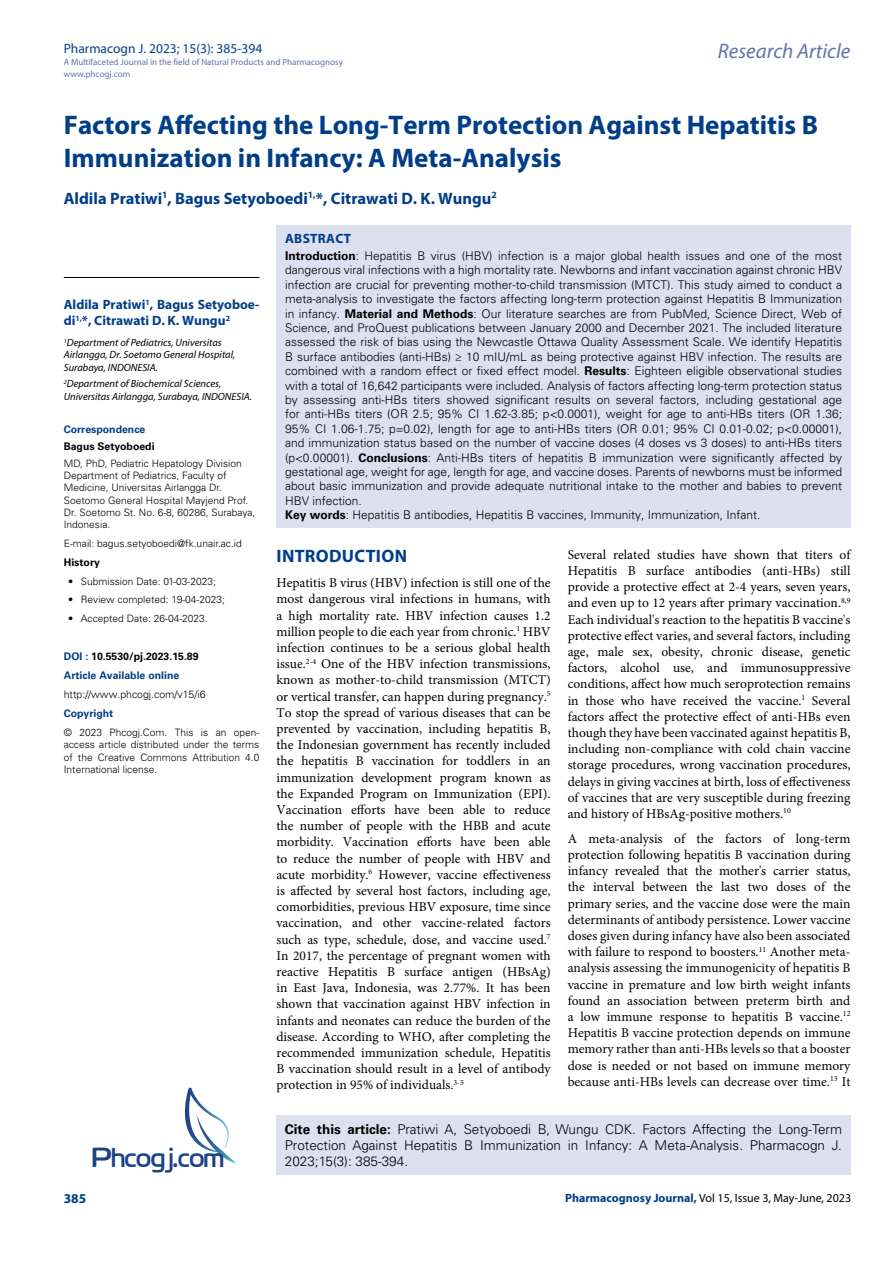
<style>
.page{position:relative;width:893px;height:1263px;background:#fff}
.page>*{position:absolute;margin:0;border:0;box-sizing:border-box;transform-origin:0 0}
.t1{font:27.6px "Cloud World";color:#1e4384}
.t2{font:700 27px/33px "Myriad Pro";color:#003e88}
.t3{font:italic 21px "Myriad Pro";color:#6273aa}
.t4{font:700 18px "Myriad Pro";letter-spacing:.015em;color:#003e88}
.t5{font:700 16.5px "Myriad Pro";color:#003e88}
.t6{font:13.5px/16.2px "Minion Pro";color:#000;text-align:justify}
.t7{font:300 13.5px/16.2px "Univers LT Std";color:#000}
.t8{font:700 13.5px/16.2px "Myriad Pro";color:#003e88}
.t9{font:13.5px "Myriad Pro";color:#003f89}
.t10{font:700 13.5px "Myriad Pro";letter-spacing:.02em;color:#003e88}
.t11{font:300 12px/14.4px "Univers LT Std";color:#000}
.t12{font:12px "Myriad Pro";color:#000}
.t13{font:italic 10.5px/12.3px "Myriad Pro";color:#000}
.t14{font:700 10.5px/18.9px "Univers LT Std";color:#003e88}
.t15{font:300 10.5px "Univers LT Std";color:#000}
.t16{font:700 10.5px "Univers LT Std";color:#000}
.t17{font:300 10.2px/12.3px "Univers LT Std";color:#000}
.t18{font:9px/12px "Myriad Pro";color:#6273aa}
.s1{color:#000}
.s2{font-weight:700}
.s3{font-weight:700;color:#003e88}
</style>
<div class="page">
<div style="left:276px;top:1115px;width:574px;height:60px;background:#dde0ef"></div>
<svg style="left:185px;top:1087px;width:51px;height:76px"></svg>
<div style="left:277px;top:225px;width:574px;height:303px;background:#dde0ef"></div>
<hr style="left:64px;top:277px;width:195px;height:1px;background:#000">
<p class="t9" style="left:64px;top:40px;width:200px">Pharmacogn J. 2023; 15(3): 385-394</p>
<p class="t18" style="left:64px;top:55px;width:281px">A Multifaceted Journal in the field of Natural Products and Pharmacognosy www.phcogj.com</p>
<h3 class="t3" style="left:718px;top:38px;width:134px">Research Article</h3>
<h2 class="t2" style="left:64px;top:108px;width:756px">Factors Affecting the Long-Term Protection Against Hepatitis B<br>Immunization in Infancy: A Meta-Analysis</h2>
<p class="t5" style="left:64px;top:187px;width:435px">Aldila Pratiwi<sup>1</sup>, Bagus Setyoboedi<sup>1,</sup>*, Citrawati D. K. Wungu<sup>2</sup></p>
<p class="t8" style="left:64px;top:296px;width:197px">Aldila Pratiwi<sup>1</sup>, Bagus Setyoboe&shy;di<sup>1,</sup>*, Citrawati D. K. Wungu<sup>2</sup></p>
<p class="t13" style="left:64px;top:336px;width:173px"><sup>1</sup>Department of Pediatrics, Universitas<br>Airlangga, Dr. Soetomo General Hospital,<br>Surabaya, INDONESIA.</p>
<p class="t13" style="left:64px;top:377px;width:190px"><sup>2</sup>Department of Biochemical Sciences,<br>Universitas Airlangga, Surabaya, INDONESIA.</p>
<p class="t14" style="left:64px;top:420px;width:83px">Correspondence</p>
<p class="t16" style="left:64px;top:440px;width:92px">Bagus Setyoboedi</p>
<p class="t17" style="left:64px;top:457px;width:193px">MD, PhD, Pediatric Hepatology Division Department of Pediatrics, Faculty of Medicine, Universitas Airlangga Dr.<br>Soetomo General Hospital Mayjend Prof.<br>Dr. Soetomo St. No. 6-8, 60286, Surabaya, Indonesia.</p>
<p class="t17" style="left:64px;top:537px;width:180px">E-mail: bagus.setyoboedi@fk.unair.ac.id</p>
<p class="t16" style="left:64px;top:556px;width:38px">History</p>
<p class="t17" style="left:68px;top:575px;width:149px">• Submission Date: 01-03-2023;</p>
<p class="t17" style="left:68px;top:594px;width:158px">• Review completed: 19-04-2023;</p>
<p class="t17" style="left:68px;top:613px;width:141px">• Accepted Date: 26-04-2023.</p>
<p class="t14" style="left:64px;top:647px;width:136px">DOI : <span class="s1">10.5530/pj.2023.15.89<br></span>Article Available online</p>
<p class="t15" style="left:64px;top:688px;width:143px">http://www.phcogj.com/v15/i6</p>
<p class="t14" style="left:64px;top:704px;width:51px">Copyright</p>
<p class="t17" style="left:64px;top:726px;width:197px;text-align:justify">© 2023 Phcogj.Com. This is an open&shy;access article distributed under the terms of the Creative Commons Attribution 4.0<br>International license.</p>
<p class="t10" style="left:285px;top:230px;width:67px">ABSTRACT</p>
<p class="t11" style="left:285px;top:248px;width:559px"><span class="s2">Introduction</span>: Hepatitis B virus (HBV) infection is a major global health issues and one of the most dangerous viral infections with a high mortality rate. Newborns and infant vaccination against chronic HBV infection are crucial for preventing mother-to-child transmission (MTCT). This study aimed to conduct a meta-analysis to investigate the factors affecting long-term protection against Hepatitis B Immunization in infancy. <span class="s2">Material and Methods</span>: Our literature searches are from PubMed, Science Direct, Web of Science, and ProQuest publications between January 2000 and December 2021. The included literature assessed the risk of bias using the Newcastle Ottawa Quality Assessment Scale. We identify Hepatitis B surface antibodies (anti-HBs) ≥ 10 mIU/mL as being protective against HBV infection. The results are combined with a random effect or fixed effect model. <span class="s2">Results</span>: Eighteen eligible observational studies with a total of 16,642 participants were included. Analysis of factors affecting long-term protection status by assessing anti-HBs titers showed significant results on several factors, including gestational age for anti-HBs titers (OR 2.5; 95% CI 1.62-3.85; p&lt;0.0001), weight for age to anti-HBs titers (OR 1.36; 95% CI 1.06-1.75; p=0.02), length for age to anti-HBs titers (OR 0.01; 95% CI 0.01-0.02; p&lt;0.00001), and immunization status based on the number of vaccine doses (4 doses vs 3 doses) to anti-HBs titers (p&lt;0.00001). <span class="s2">Conclusions</span>: Anti-HBs titers of hepatitis B immunization were significantly affected by gestational age, weight for age, length for age, and vaccine doses. Parents of newborns must be informed about basic immunization and provide adequate nutritional intake to the mother and babies to prevent HBV infection.<br><span class="s2">Key words</span>: Hepatitis B antibodies, Hepatitis B vaccines, Immunity, Immunization, Infant.</p>
<h3 class="t4" style="left:277px;top:545px;width:132px">INTRODUCTION</h3>
<p class="t6" style="left:276px;top:575px;width:276px">Hepatitis B virus (HBV) infection is still one of the most dangerous viral infections in humans, with a high mortality rate. HBV infection causes 1.2 million people to die each year from chronic.<sup>1</sup> HBV infection continues to be a serious global health issue.<sup>2-4</sup> One of the HBV infection transmissions, known as mother-to-child transmission (MTCT) or vertical transfer, can happen during pregnancy.<sup>5<br></sup>To stop the spread of various diseases that can be prevented by vaccination, including hepatitis B, the Indonesian government has recently included the hepatitis B vaccination for toddlers in an immunization development program known as the Expanded Program on Immunization (EPI).<br>Vaccination efforts have been able to reduce the number of people with the HBB and acute morbidity. Vaccination efforts have been able to reduce the number of people with HBV and acute morbidity.<sup>6</sup> However, vaccine effectiveness is affected by several host factors, including age, comorbidities, previous HBV exposure, time since vaccination, and other vaccine-related factors such as type, schedule, dose, and vaccine used.<sup>7<br></sup>In 2017, the percentage of pregnant women with reactive Hepatitis B surface antigen (HBsAg) in East Java, Indonesia, was 2.77%. It has been shown that vaccination against HBV infection in infants and neonates can reduce the burden of the disease. According to WHO, after completing the recommended immunization schedule, Hepatitis B vaccination should result in a level of antibody protection in 95% of individuals.<sup>3-5</sup></p>
<p class="t6" style="left:568px;top:546px;width:284px">Several related studies have shown that titers of Hepatitis B surface antibodies (anti-HBs) still provide a protective effect at 2-4 years, seven years, and even up to 12 years after primary vaccination.<sup>8,9<br></sup>Each individual's reaction to the hepatitis B vaccine's protective effect varies, and several factors, including age, male sex, obesity, chronic disease, genetic factors, alcohol use, and immunosuppressive conditions, affect how much seroprotection remains in those who have received the vaccine.<sup>1</sup> Several factors affect the protective effect of anti-HBs even though they have been vaccinated against hepatitis B, including non-compliance with cold chain vaccine storage procedures, wrong vaccination procedures, delays in giving vaccines at birth, loss of effectiveness of vaccines that are very susceptible during freezing and history of HBsAg-positive mothers.<sup>10</sup></p>
<p class="t6" style="left:568px;top:830px;width:284px">A meta-analysis of the factors of long-term protection following hepatitis B vaccination during infancy revealed that the mother's carrier status, the interval between the last two doses of the primary series, and the vaccine dose were the main determinants of antibody persistence. Lower vaccine doses given during infancy have also been associated with failure to respond to boosters.<sup>11</sup> Another meta&shy;analysis assessing the immunogenicity of hepatitis B vaccine in premature and low birth weight infants found an association between preterm birth and a low immune response to hepatitis B vaccine.<sup>12<br></sup>Hepatitis B vaccine protection depends on immune memory rather than anti-HBs levels so that a booster dose is needed or not based on immune memory because anti-HBs levels can decrease over time.<sup>13</sup> It</p>
<p class="t7" style="left:285px;top:1121px;width:559px"><span class="s2">Cite this article:</span> Pratiwi A, Setyoboedi B, Wungu CDK. Factors Affecting the Long-Term<br>Protection Against Hepatitis B Immunization in Infancy: A Meta-Analysis. Pharmacogn J.</p>
<h1 class="t1" style="left:92px;top:1136px;width:134px">Phcogj.com</h1>
<p class="t7" style="left:285px;top:1153px;width:125px">2023;15(3): 385-394.</p>
<p class="t8" style="left:64px;top:1190px;width:24px">385</p>
<p class="t12" style="left:565px;top:1190px;width:288px"><span class="s3">Pharmacognosy Journal,</span> Vol 15, Issue 3, May-June, 2023</p>
</div>
